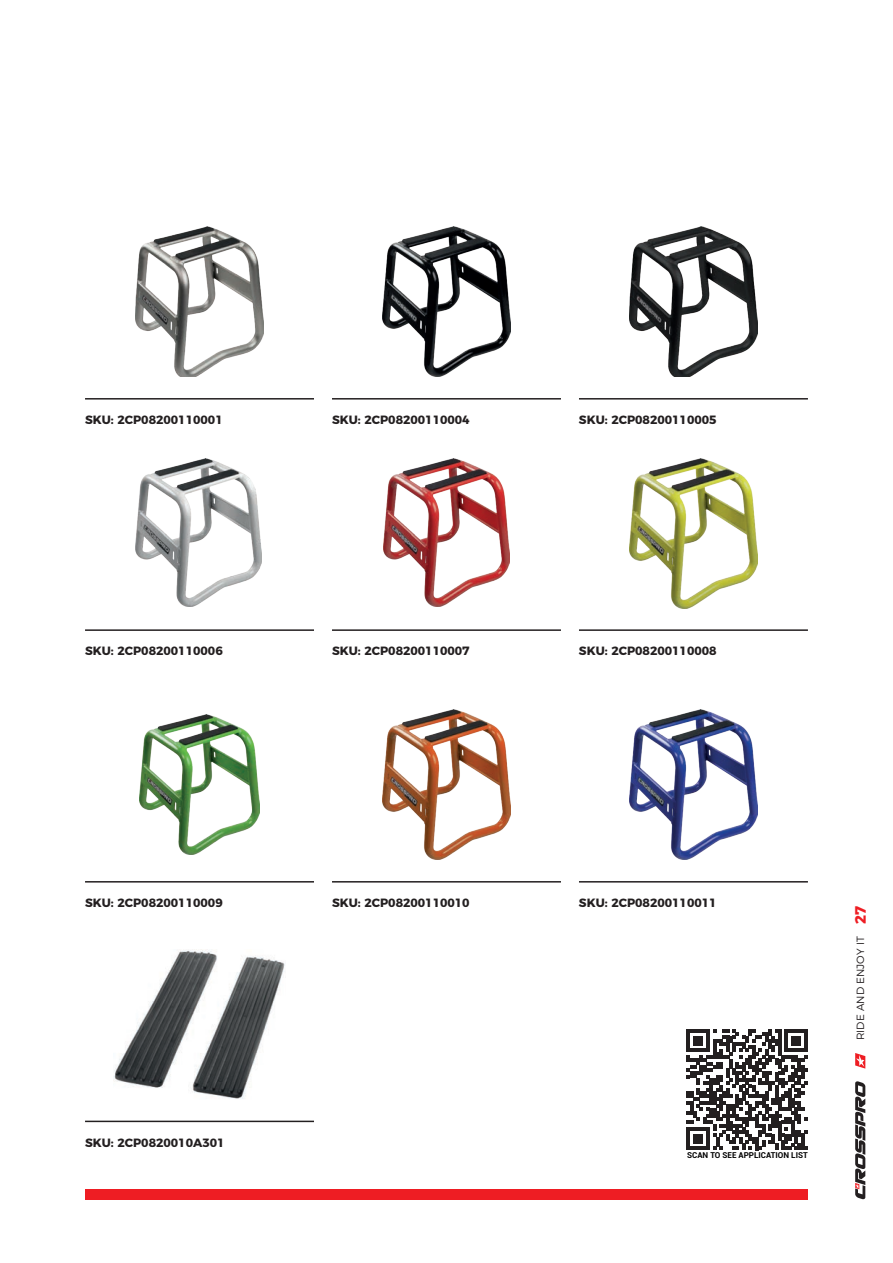
<style>
.page{position:relative;width:893px;height:1263px;background:#fff}
.page>*{position:absolute;margin:0;border:0;box-sizing:border-box;transform-origin:0 0}
.t1{font:700 12px "Montserrat";color:#231f20}
.t2{font:300 10.5px "Montserrat";color:#231f20}
.t3{font:700 8.1px "Roboto";color:#000}
.s1{font-weight:700;font-size:15px;color:#ee1d23}
</style>
<div class="page">
<div style="left:85px;top:1189px;width:723px;height:10px;background:#ee1d23"></div>
<hr style="left:85px;top:398px;width:229px;height:2px;background:#231f20">
<hr style="left:332px;top:398px;width:229px;height:2px;background:#231f20">
<hr style="left:85px;top:629px;width:229px;height:2px;background:#231f20">
<hr style="left:332px;top:629px;width:229px;height:2px;background:#231f20">
<img style="left:136px;top:458px;width:126px;height:148px">
<img style="left:383px;top:710px;width:127px;height:150px">
<img style="left:383px;top:458px;width:126px;height:148px">
<hr style="left:85px;top:881px;width:229px;height:1px;background:#231f20">
<img style="left:140px;top:714px;width:119px;height:141px">
<hr style="left:332px;top:881px;width:229px;height:1px;background:#231f20">
<hr style="left:579px;top:398px;width:229px;height:2px;background:#231f20">
<hr style="left:579px;top:629px;width:229px;height:2px;background:#231f20">
<hr style="left:579px;top:881px;width:229px;height:1px;background:#231f20">
<img style="left:136px;top:227px;width:127px;height:150px">
<img style="left:383px;top:227px;width:127px;height:150px">
<img style="left:630px;top:227px;width:127px;height:150px">
<img style="left:630px;top:710px;width:127px;height:150px">
<img style="left:630px;top:458px;width:127px;height:150px">
<hr style="left:85px;top:1121px;width:229px;height:1px;background:#231f20">
<img style="left:114px;top:949px;width:171px;height:150px">
<svg style="left:687px;top:1029px;width:121px;height:121px"></svg>
<svg style="left:855px;top:1053px;width:10px;height:15px"></svg>
<svg style="left:855px;top:1081px;width:10px;height:118px"></svg>
<p class="t1" style="left:85px;top:410px;width:139px">SKU: 2CP08200110001</p>
<p class="t1" style="left:332px;top:410px;width:139px">SKU: 2CP08200110004</p>
<p class="t1" style="left:579px;top:410px;width:139px">SKU: 2CP08200110005</p>
<p class="t1" style="left:85px;top:641px;width:139px">SKU: 2CP08200110006</p>
<p class="t1" style="left:332px;top:641px;width:139px">SKU: 2CP08200110007</p>
<p class="t1" style="left:579px;top:641px;width:139px">SKU: 2CP08200110008</p>
<p class="t1" style="left:85px;top:893px;width:139px">SKU: 2CP08200110009</p>
<p class="t1" style="left:332px;top:893px;width:139px">SKU: 2CP08200110010</p>
<p class="t1" style="left:579px;top:893px;width:139px">SKU: 2CP08200110011</p>
<p class="t2" style="left:852px;top:1040px;width:136px;rotate:-90deg">RIDE AND ENJOY IT <span class="s1">27</span></p>
<p class="t1" style="left:85px;top:1132px;width:141px">SKU: 2CP0820010A301</p>
<p class="t3" style="left:687px;top:1149px;width:122px">SCAN TO SEE APPLICATION LIST</p>
</div>
